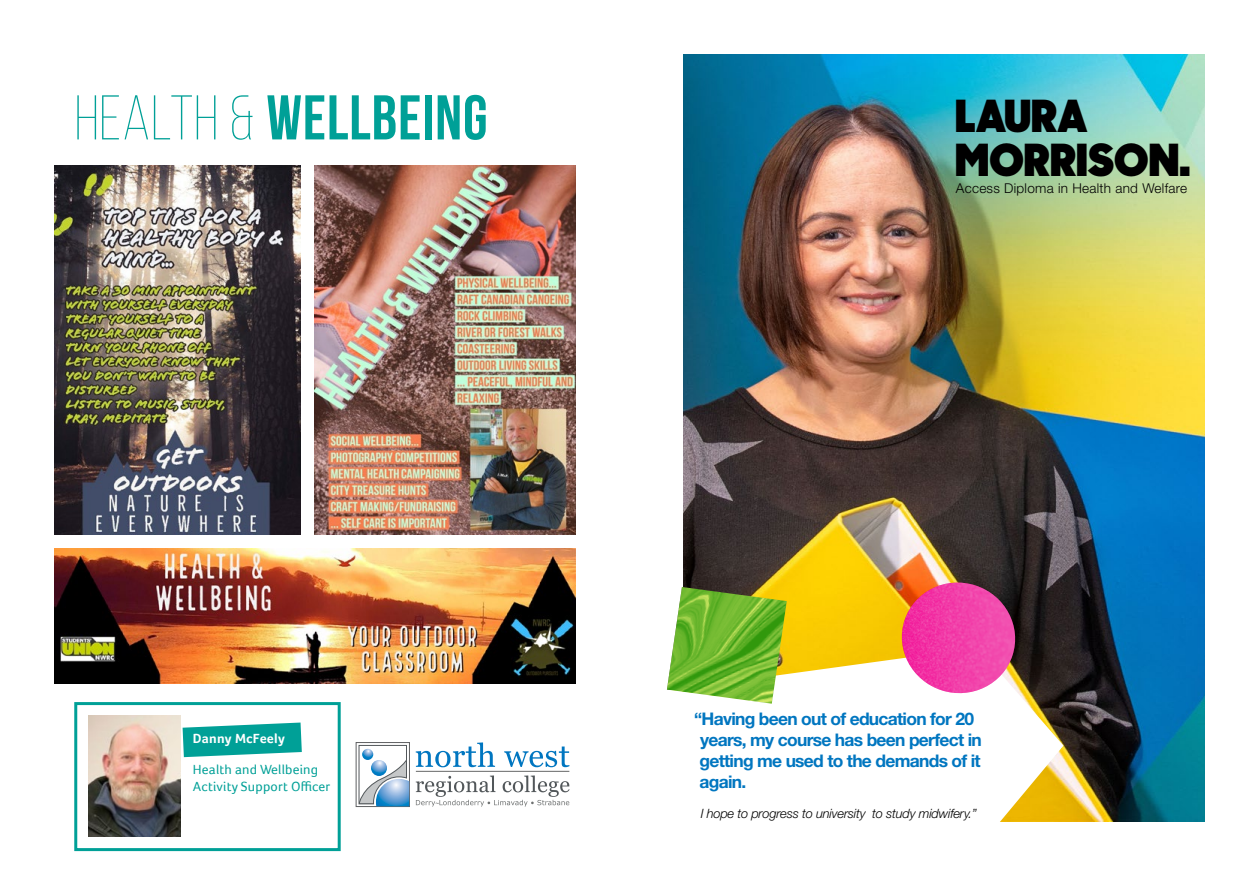
<style>
.page{position:relative;width:1259px;height:893px;background:#fff}
.page>*{position:absolute;margin:0;border:0;box-sizing:border-box;transform-origin:0 0}
.t1{font:700 63px "Bebas Neue";letter-spacing:.015em;color:#00a097}
.t2{font:900 44.25px/43.8px "Sharp Sans No 1";letter-spacing:.025em;color:#000}
.Body_Text{font:700 17.4px/20.9px "Helvetica Neue LT Std";letter-spacing:-.04em;color:#0076c0}
.t3{font:13.65px/17.2px "Foco";letter-spacing:.015em;color:#00a097}
.t4{font:700 13.65px "Foco";letter-spacing:.015em;color:#fff}
.t5{font:300 13.5px "Helvetica Neue LT Std";letter-spacing:.02em;color:#000}
.Body_Text-2{font:italic 300 12.9px "Helvetica Neue LT Std";letter-spacing:-.015em;color:#000}
.s1{font-weight:300}
</style>
<div class="page">
<img style="left:683px;top:54px;width:522px;height:767px">
<img style="left:54px;top:549px;width:521px;height:134px">
<div style="left:74px;top:702px;width:267px;height:149px;border:3px solid #00a097"></div>
<img style="left:88px;top:715px;width:93px;height:122px">
<svg style="left:183px;top:722px;width:119px;height:35px;background:#29afa8"></svg>
<img style="left:315px;top:165px;width:260px;height:369px">
<img style="left:54px;top:165px;width:246px;height:369px">
<hr style="left:416px;top:771px;width:153px;height:1px;background:#676868">
<div style="left:356px;top:742px;width:54px;height:65px;border:1px solid #5f6062"></div>
<svg style="left:359px;top:745px;width:50px;height:61px"></svg>
<svg style="left:416px;top:742px;width:79px;height:25px"></svg>
<svg style="left:504px;top:746px;width:65px;height:21px"></svg>
<svg style="left:416px;top:775px;width:153px;height:32px"></svg>
<svg style="left:683px;top:648px;width:380px;height:174px"></svg>
<svg style="left:895px;top:576px;width:127px;height:7px"></svg>
<img style="left:895px;top:583px;width:127px;height:117px">
<img style="left:667px;top:587px;width:120px;height:117px">
<p class="t1" style="left:75px;top:83px;width:414px"><span class="s1">Health &amp;</span> WELLBEING</p>
<p class="t4" style="left:193px;top:731px;width:93px">Danny McFeely</p>
<p class="t3" style="left:193px;top:760px;width:139px">Health and Wellbeing<br>Activity Support Officer</p>
<p class="t2" style="left:956px;top:92px;width:235px">LAURA<br>MORRISON.</p>
<p class="t5" style="left:956px;top:180px;width:233px">Access Diploma in Health and Welfare</p>
<p class="Body_Text" style="left:699px;top:708px;width:284px;text-indent:-5px">“Having been out of education for 20 years, my course has been perfect in getting me used to the demands of it again.</p>
<p class="Body_Text-2" style="left:700px;top:806px;width:278px">I hope to progress to university to study midwifery.”</p>
</div>
